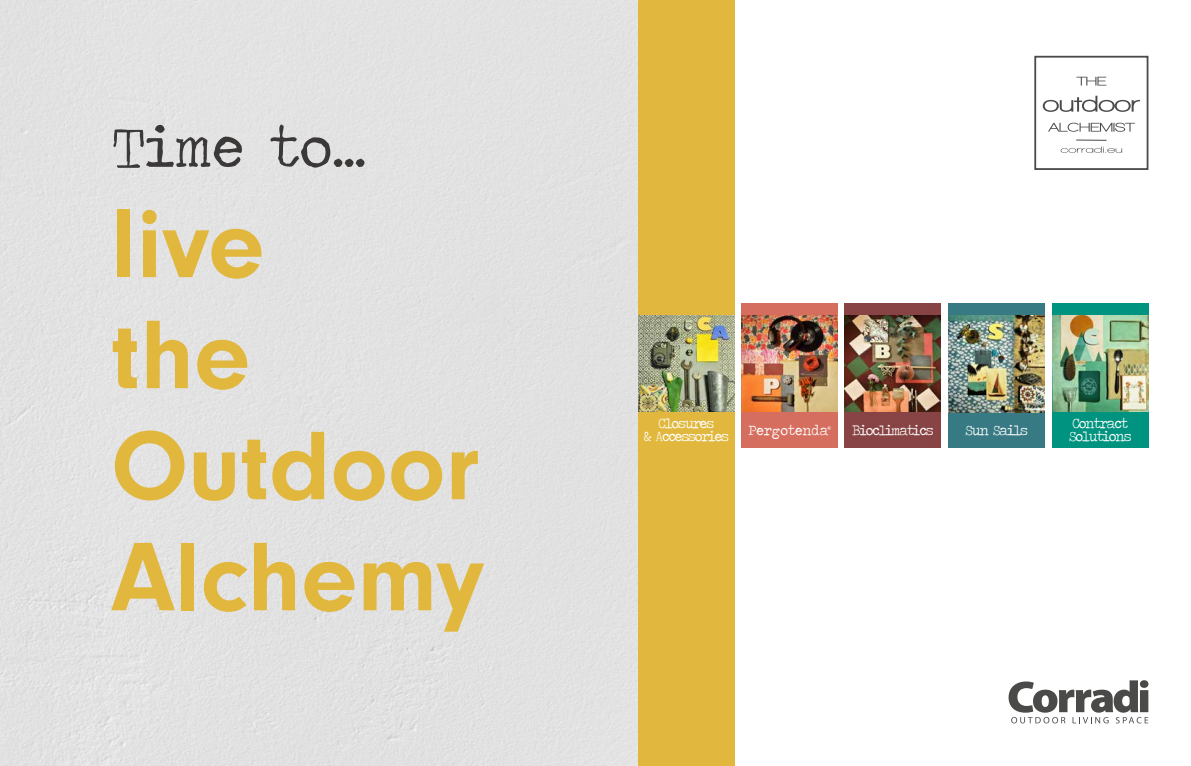
<style>
.page{position:relative;width:1191px;height:766px;background:#fff}
.page>*{position:absolute;margin:0;border:0;box-sizing:border-box;transform-origin:0 0}
.t1{font:700 101.1px/111px "Neuzeit Gro T";color:#e1b83d}
.t2{font:58.9px "Traveling Typewriter";color:#3b3838}
.t3{font:14.6px/13px "Traveling Typewriter";letter-spacing:-.07em;color:#fff;text-align:center;scale:.95 1}
.t4{font:14.6px "Traveling Typewriter";color:#fff;scale:.95 1}
.t5{font:5.3px "Traveling Typewriter";color:#fff;scale:.95 1}
</style>
<div class="page">
<div style="left:0;top:0;width:638px;height:765px;background:#e2e2e2"></div>
<svg style="left:1008px;top:680px;width:140px;height:43px"></svg>
<div style="left:1034px;top:56px;width:114px;height:114px;border:2px solid #4a4a49"></div>
<svg style="left:1060px;top:146px;width:62px;height:7px"></svg>
<svg style="left:1048px;top:123px;width:86px;height:9px"></svg>
<svg style="left:1042px;top:96px;width:98px;height:16px"></svg>
<svg style="left:1076px;top:77px;width:30px;height:8px"></svg>
<hr style="left:1076px;top:140px;width:30px;height:1px;background:#4a4a49">
<div style="left:741px;top:303px;width:97px;height:145px;background:#d56e5f"></div>
<div style="left:948px;top:303px;width:96px;height:145px;background:#387a83"></div>
<img style="left:948px;top:315px;width:97px;height:97px">
<div style="left:844px;top:303px;width:97px;height:145px;background:#884344"></div>
<img style="left:844px;top:315px;width:97px;height:96px">
<img style="left:741px;top:315px;width:97px;height:96px">
<div style="left:638px;top:0;width:96px;height:765px;background:#e1b83d"></div>
<img style="left:638px;top:315px;width:96px;height:96px">
<div style="left:1052px;top:303px;width:96px;height:145px;background:#00937f"></div>
<img style="left:1052px;top:315px;width:96px;height:96px">
<h2 class="t2" style="left:111px;top:108px;width:256px">Time to...</h2>
<h1 class="t1" style="left:111px;top:189px;width:374px">live<br>the<br>Outdoor<br>Alchemy</h1>
<p class="t3" style="left:643px;top:416px;width:91px">Closures<br>&amp; Accessories</p>
<p class="t3" style="left:1069px;top:416px;width:67px;text-align:left">Contract<br>Solutions</p>
<p class="t4" style="left:748px;top:420px;width:86px">Pergotenda</p>
<p class="t5" style="left:827px;top:425px;width:5px">®</p>
<p class="t3" style="left:852px;top:423px;width:87px">Bioclimatics</p>
<p class="t3" style="left:965px;top:423px;width:67px">Sun Sails</p>
</div>
